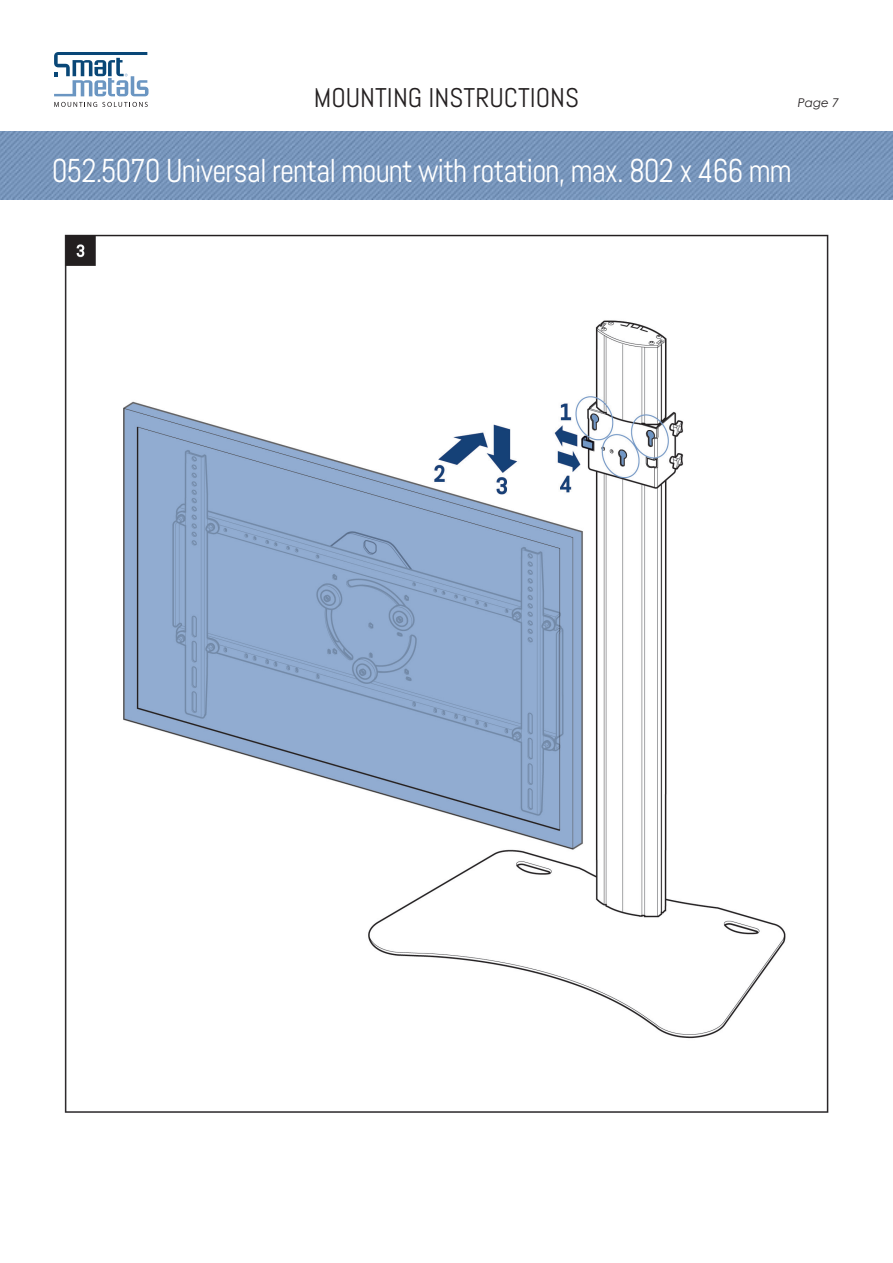
<style>
.page{position:relative;width:893px;height:1263px;background:#fff}
.page>*{position:absolute;margin:0;border:0;box-sizing:border-box;transform-origin:0 0}
.t1{font:33px "Abel";letter-spacing:-.03em;color:#fff;scale:.94 1}
.t2{font:27px "Abel";color:#231f20}
.t3{font:italic 12px "Century Gothic";color:#231f20}
</style>
<div class="page">
<img style="left:0;top:132px;width:893px;height:68px">
<svg style="left:54px;top:102px;width:94px;height:5px"></svg>
<svg style="left:54px;top:52px;width:95px;height:44px"></svg>
<img style="left:64px;top:234px;width:765px;height:879px">
<p class="t2" style="left:314px;top:81px;width:267px">MOUNTING INSTRUCTIONS</p>
<p class="t3" style="left:798px;top:94px;width:43px">Page 7</p>
<p class="t1" style="left:52px;top:150px;width:789px">052.5070 Universal rental mount with rotation, max. 802 x 466 mm</p>
</div>
